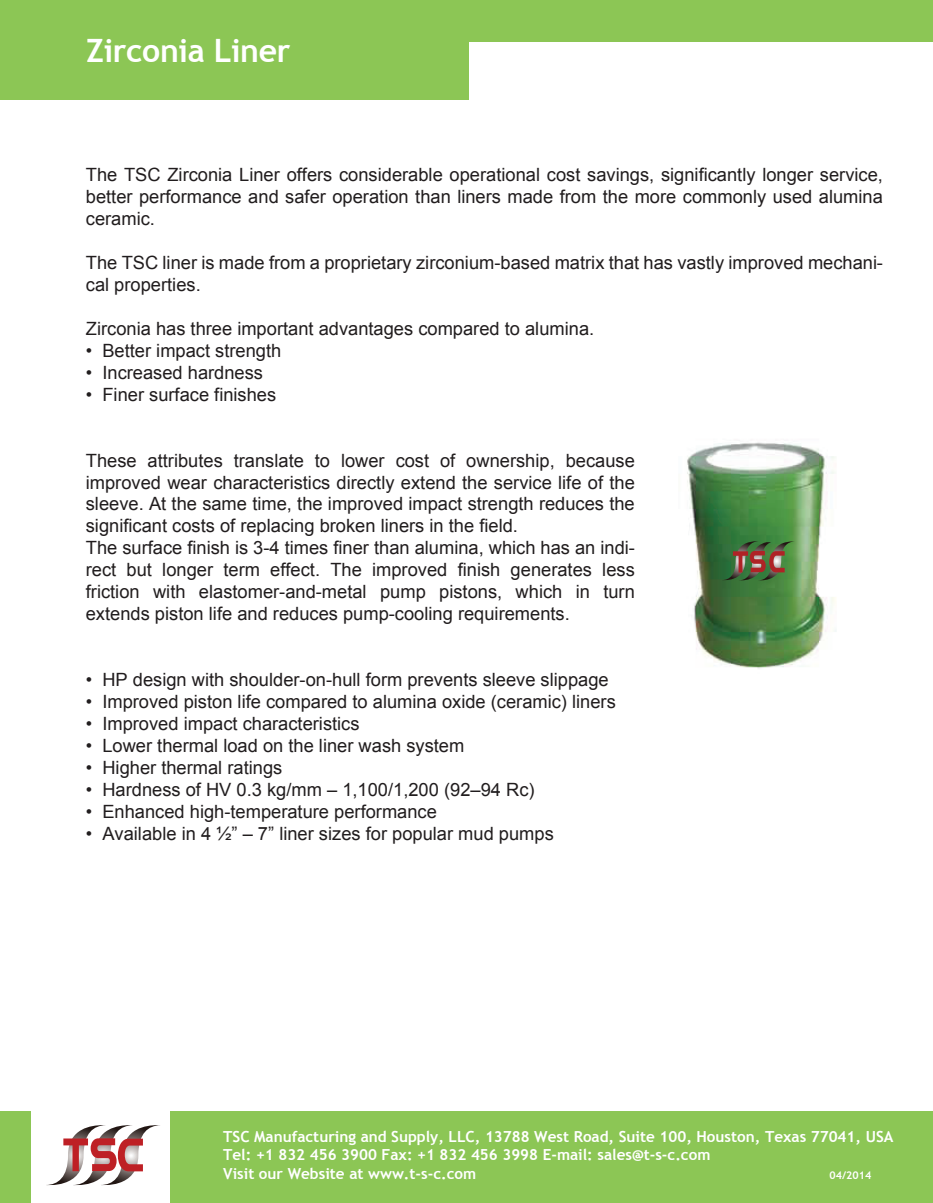
<style>
.page{position:relative;width:933px;height:1203px;background:#fff}
.page>*{position:absolute;margin:0;border:0;box-sizing:border-box;transform-origin:0 0}
.t1{font:700 32.1px "Trebuchet MS";letter-spacing:-.01em;color:#fff}
.t2{font:18.3px/21.9px "Arial";color:#211d1e}
.t3{font:700 15.3px/18.3px "Trebuchet MS";color:#fff}
.t4{font:700 10.65px "Trebuchet MS";color:#fff}
.s1{font-style:inherit}
</style>
<div class="page">
<div style="left:0;top:1111px;width:31px;height:91px;background:#8cc655"></div>
<div style="left:171px;top:1111px;width:761px;height:91px;background:#8cc655"></div>
<svg style="left:46px;top:1125px;width:114px;height:61px"></svg>
<div style="left:425px;top:0;width:507px;height:41px;background:#8cc655"></div>
<div style="left:0;top:0;width:468px;height:100px;background:#8cc655"></div>
<img style="left:687px;top:442px;width:149px;height:227px">
<svg style="left:721px;top:541px;width:73px;height:42px"></svg>
<h1 class="t1" style="left:86px;top:31px;width:206px">Zirconia Liner</h1>
<p class="t2" style="left:86px;top:164px;width:798px;text-align:justify">The TSC Zirconia Liner offers considerable operational cost savings, significantly longer service, better performance and safer operation than liners made from the more commonly used alumina ceramic.</p>
<p class="t2" style="left:86px;top:252px;width:798px">The TSC liner is made from a proprietary zirconium-based matrix that has vastly improved mechani&shy;cal properties.</p>
<p class="t2" style="left:86px;top:317px;width:509px">Zirconia has three important advantages compared to alumina.</p>
<p class="t2" style="left:86px;top:339px;width:197px">• Better impact strength</p>
<p class="t2" style="left:86px;top:361px;width:179px">• Increased hardness</p>
<p class="t2" style="left:86px;top:383px;width:192px">• Finer surface finishes</p>
<p class="t2" style="left:86px;top:449px;width:550px">These attributes translate to lower cost of ownership, because improved wear characteristics directly extend the service life of the sleeve. At the same time, the improved impact strength reduces the significant costs of replacing broken liners in the field.<br>The surface finish is 3-4 times finer than alumina, which has an indi&shy;rect but longer term effect. The improved finish generates less friction with elastomer-and-metal pump pistons, which in turn extends piston life and reduces pump-cooling requirements.</p>
<p class="t2" style="left:86px;top:668px;width:524px">• HP design with shoulder-on-hull form prevents sleeve slippage</p>
<p class="t2" style="left:86px;top:690px;width:531px">• Improved piston life compared to alumina oxide (ceramic) liners</p>
<p class="t2" style="left:86px;top:712px;width:275px">• Improved impact characteristics</p>
<p class="t2" style="left:86px;top:734px;width:380px">• Lower thermal load on the liner wash system</p>
<p class="t2" style="left:86px;top:756px;width:198px">• Higher thermal ratings</p>
<p class="t2" style="left:86px;top:778px;width:450px">• Hardness of HV 0.3 kg/mm – 1,100/1,200 (92–94 Rc)</p>
<p class="t2" style="left:86px;top:800px;width:352px">• Enhanced high-temperature performance</p>
<p class="t2" style="left:86px;top:822px;width:469px">• Available in 4 ½” – 7” liner sizes for popular mud pumps</p>
<p class="t3" style="left:223px;top:1127px;width:671px">TSC <span class="s1">Manufacturing and Supply, LLC</span>, <span class="s1">13788 West Road, Suite 100</span>, Houston, Texas 770<span class="s1">41</span>, USA<br>Tel: +1 832 456 3900 Fax: +1 832 456 39<span class="s1">98</span> E-mail: sales<span class="s1">@</span>t<span class="s1">-</span>s<span class="s1">-</span>c.com<br>Visit our Website at www.t<span class="s1">-</span>s<span class="s1">-</span>c.com</p>
<p class="t4" style="left:829px;top:1167px;width:43px">04/2014</p>
</div>
